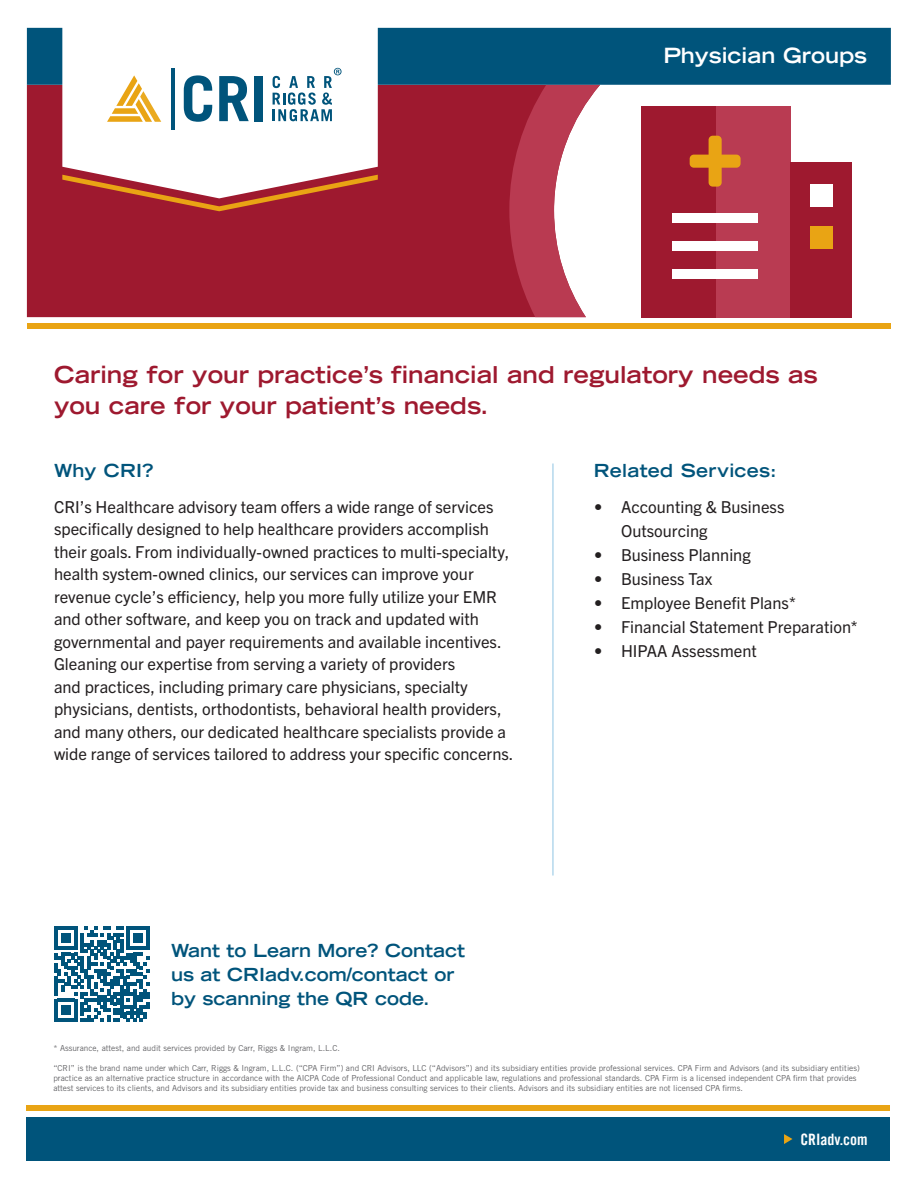
<style>
.page{position:relative;width:918px;height:1188px;background:#fff}
.page>*{position:absolute;margin:0;border:0;box-sizing:border-box;transform-origin:0 0}
.Red-_Top_Large_Subheader{font:700 expanded 23.25px/31.5px "Trade Gothic LT Std";color:#9e192f}
.Top_Header_Title-_White{font:700 expanded 21px "Trade Gothic LT Std";color:#fff}
.List_TITLE_-_Related_Service_Industry{font:700 expanded 18px/24px "Trade Gothic LT Std";color:#00547b}
.t1{font:16.5px/22.5px "Trade Gothic Next LT Pro";color:#231f20}
.t2{font:15.75px "Trade Gothic LT Std Bd Cn 20";color:#fff}
.t3{font:8.25px/9.9px "Trade Gothic LT Std";color:#636366}
</style>
<div class="page">
<div style="left:27px;top:85px;width:482px;height:232px;background:#9e192f"></div>
<div style="left:26px;top:1117px;width:864px;height:44px;background:#00547b"></div>
<div style="left:26px;top:1106px;width:864px;height:5px;background:#e9a414"></div>
<div style="left:27px;top:323px;width:864px;height:6px;background:#e9a414"></div>
<svg style="left:509px;top:85px;width:91px;height:232px"></svg>
<div style="left:27px;top:28px;width:864px;height:57px;background:#00547b"></div>
<svg style="left:62px;top:198px;width:316px;height:13px;background:#a72b2b"></svg>
<svg style="left:62px;top:27px;width:316px;height:171px"></svg>
<hr style="left:171px;top:68px;width:3px;height:61px;background:#00547b">
<svg style="left:184px;top:75px;width:28px;height:47px"></svg>
<svg style="left:219px;top:76px;width:30px;height:45px"></svg>
<div style="left:254px;top:76px;width:9px;height:45px;background:#00547b"></div>
<svg style="left:107px;top:75px;width:54px;height:47px"></svg>
<svg style="left:273px;top:68px;width:69px;height:53px"></svg>
<svg style="left:784px;top:1134px;width:9px;height:10px"></svg>
<svg style="left:55px;top:927px;width:95px;height:95px"></svg>
<div style="left:641px;top:106px;width:149px;height:212px;background:#b93b52"></div>
<div style="left:790px;top:162px;width:62px;height:156px;background:#9e192f"></div>
<div style="left:641px;top:106px;width:75px;height:212px;background:#9e192f"></div>
<div style="left:709px;top:136px;width:13px;height:51px;background:#e9a414;border-radius:4px"></div>
<div style="left:690px;top:155px;width:51px;height:13px;background:#e9a414;border-radius:4px"></div>
<div style="left:810px;top:185px;width:23px;height:22px;background:#fff"></div>
<div style="left:810px;top:227px;width:23px;height:22px;background:#e9a414"></div>
<div style="left:673px;top:214px;width:85px;height:9px;background:#fff"></div>
<div style="left:673px;top:242px;width:85px;height:9px;background:#fff"></div>
<div style="left:673px;top:270px;width:85px;height:9px;background:#fff"></div>
<hr style="left:552px;top:464px;width:2px;height:412px;background:#b4d8ec">
<h1 class="Top_Header_Title-_White" style="left:663px;top:42px;width:205px">Physician Groups</h1>
<p class="Red-_Top_Large_Subheader" style="left:54px;top:358px;width:765px">Caring for your practice’s financial and regulatory needs as you care for your patient’s needs.</p>
<p class="List_TITLE_-_Related_Service_Industry" style="left:54px;top:459px;width:101px">Why CRI?</p>
<p class="t1" style="left:54px;top:495px;width:461px">CRI’s Healthcare advisory team offers a wide range of services specifically designed to help healthcare providers accomplish their goals. From individually-owned practices to multi-specialty, health system-owned clinics, our services can improve your revenue cycle’s efficiency, help you more fully utilize your EMR and other software, and keep you on track and updated with governmental and payer requirements and available incentives.<br>Gleaning our expertise from serving a variety of providers<br>and practices, including primary care physicians, specialty physicians, dentists, orthodontists, behavioral health providers, and many others, our dedicated healthcare specialists provide a wide range of services tailored to address your specific concerns.</p>
<p class="List_TITLE_-_Related_Service_Industry" style="left:171px;top:938px;width:295px">Want to Learn More? Contact us at CRIadv.com/contact or by scanning the QR code.</p>
<p class="List_TITLE_-_Related_Service_Industry" style="left:594px;top:459px;width:184px">Related Services:</p>
<p class="t1" style="left:621px;top:494px;width:165px;line-height:24px;text-indent:-27px">• Accounting &amp; Business<br>Outsourcing</p>
<p class="t1" style="left:594px;top:543px;width:158px">• Business Planning</p>
<p class="t1" style="left:594px;top:567px;width:120px">• Business Tax</p>
<p class="t1" style="left:594px;top:591px;width:203px">• Employee Benefit Plans*</p>
<p class="t1" style="left:594px;top:615px;width:265px">• Financial Statement Preparation*</p>
<p class="t1" style="left:594px;top:639px;width:164px">• HIPAA Assessment</p>
<p class="t3" style="left:53px;top:1043px;width:288px">* Assurance, attest, and audit services provided by Carr, Riggs &amp; Ingram, L.L.C.</p>
<p class="t3" style="left:53px;top:1063px;width:808px">“CRI” is the brand name under which Carr, Riggs &amp; Ingram, L.L.C. (“CPA Firm”) and CRI Advisors, LLC (“Advisors”) and its subsidiary entities provide professional services. CPA Firm and Advisors (and its subsidiary entities) practice as an alternative practice structure in accordance with the AICPA Code of Professional Conduct and applicable law, regulations and professional standards. CPA Firm is a licensed independent CPA firm that provides attest services to its clients, and Advisors and its subsidiary entities provide tax and business consulting services to their clients. Advisors and its subsidiary entities are not licensed CPA firms.</p>
<p class="t2" style="left:800px;top:1130px;width:69px">CRIadv.com</p>
</div>
